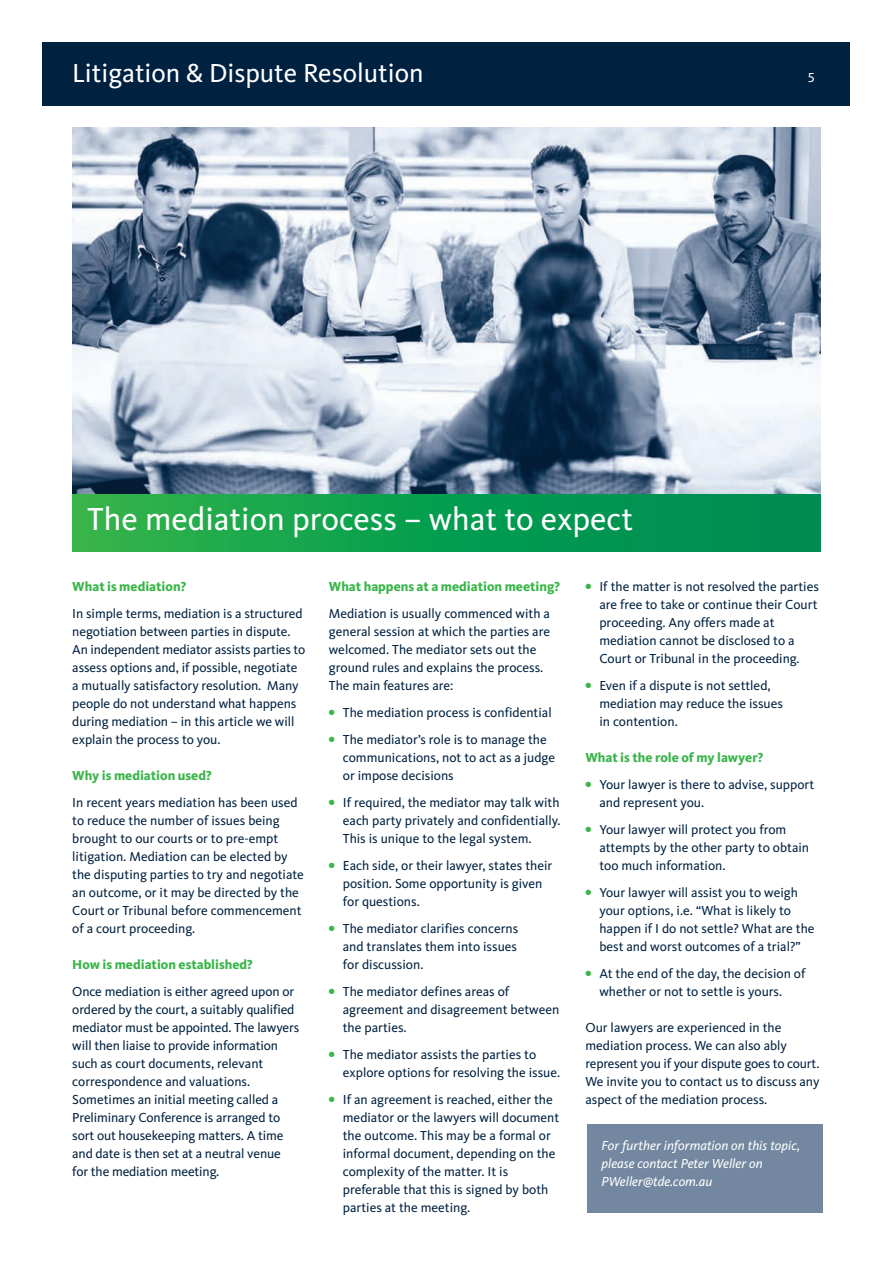
<style>
.page{position:relative;width:893px;height:1263px;background:#fff}
.page>*{position:absolute;margin:0;border:0;box-sizing:border-box;transform-origin:0 0}
.t1{font:33px "Kievit Offc";color:#fff}
.t2{font:27px "Kievit Offc";color:#fff}
.t3{font:13.5px/18px "Kievit Offc";color:#002140}
.t4{font:800 13.5px "Kievit Offc";color:#3ab54a}
.t5{font:italic 13.5px/18px "Kievit Offc";color:#fff}
.t6{font:13.5px "Kievit Offc";color:#fff}
.s1{color:#3ab54a}
</style>
<div class="page">
<div style="left:43px;top:43px;width:807px;height:63px;background:#002140"></div>
<img style="left:72px;top:128px;width:749px;height:366px">
<div style="left:72px;top:494px;width:749px;height:57px;background:linear-gradient(to right,#2ab44b,#008953)"></div>
<div style="left:587px;top:1124px;width:235px;height:89px;background:#7388a0"></div>
<h2 class="t2" style="left:72px;top:57px;width:353px">Litigation &amp; Dispute Resolution</h2>
<p class="t6" style="left:808px;top:69px;width:9px">5</p>
<h1 class="t1" style="left:87px;top:501px;width:547px">The mediation process – what to expect</h1>
<p class="t4" style="left:72px;top:578px;width:116px">What is mediation?</p>
<p class="t3" style="left:72px;top:604px;width:235px">In simple terms, mediation is a structured negotiation between parties in dispute.<br>An independent mediator assists parties to assess options and, if possible, negotiate a mutually satisfactory resolution. Many people do not understand what happens during mediation – in this article we will explain the process to you.</p>
<p class="t4" style="left:72px;top:767px;width:141px">Why is mediation used?</p>
<p class="t3" style="left:72px;top:793px;width:233px">In recent years mediation has been used to reduce the number of issues being brought to our courts or to pre-empt litigation. Mediation can be elected by the disputing parties to try and negotiate an outcome, or it may be directed by the Court or Tribunal before commencement of a court proceeding.</p>
<p class="t4" style="left:72px;top:956px;width:182px">How is mediation established?</p>
<p class="t3" style="left:72px;top:982px;width:229px">Once mediation is either agreed upon or ordered by the court, a suitably qualified mediator must be appointed. The lawyers will then liaise to provide information such as court documents, relevant correspondence and valuations.<br>Sometimes an initial meeting called a Preliminary Conference is arranged to sort out housekeeping matters. A time and date is then set at a neutral venue for the mediation meeting.</p>
<p class="t4" style="left:329px;top:578px;width:233px">What happens at a mediation meeting?</p>
<p class="t3" style="left:329px;top:604px;width:223px">Mediation is usually commenced with a general session at which the parties are welcomed. The mediator sets out the ground rules and explains the process.<br>The main features are:</p>
<p class="t3" style="left:329px;top:703px;width:224px"><span class="s1">●</span> The mediation process is confidential</p>
<p class="t3" style="left:343px;top:730px;width:214px;text-indent:-14px"><span class="s1">●</span> The mediator’s role is to manage the communications, not to act as a judge or impose decisions</p>
<p class="t3" style="left:343px;top:793px;width:219px;text-align:justify;text-indent:-14px"><span class="s1">●</span> If required, the mediator may talk with each party privately and confidentially.<br>This is unique to the legal system.</p>
<p class="t3" style="left:343px;top:856px;width:211px;text-indent:-14px"><span class="s1">●</span> Each side, or their lawyer, states their position. Some opportunity is given for questions.</p>
<p class="t3" style="left:343px;top:919px;width:177px;text-align:justify;text-indent:-14px"><span class="s1">●</span> The mediator clarifies concerns and translates them into issues for discussion.</p>
<p class="t3" style="left:343px;top:982px;width:218px;text-indent:-14px"><span class="s1">●</span> The mediator defines areas of agreement and disagreement between the parties.</p>
<p class="t3" style="left:343px;top:1045px;width:219px;text-indent:-14px"><span class="s1">●</span> The mediator assists the parties to explore options for resolving the issue.</p>
<p class="t3" style="left:343px;top:1090px;width:218px;text-indent:-14px"><span class="s1">●</span> If an agreement is reached, either the mediator or the lawyers will document the outcome. This may be a formal or informal document, depending on the complexity of the matter. It is preferable that this is signed by both parties at the meeting.</p>
<p class="t3" style="left:599px;top:577px;width:221px;text-indent:-14px"><span class="s1">●</span> If the matter is not resolved the parties are free to take or continue their Court proceeding. Any offers made at mediation cannot be disclosed to a Court or Tribunal in the proceeding.</p>
<p class="t3" style="left:599px;top:676px;width:185px;text-indent:-14px"><span class="s1">●</span> Even if a dispute is not settled, mediation may reduce the issues in contention.</p>
<p class="t4" style="left:585px;top:749px;width:180px">What is the role of my lawyer?</p>
<p class="t3" style="left:599px;top:775px;width:216px;text-indent:-14px"><span class="s1">●</span> Your lawyer is there to advise, support and represent you.</p>
<p class="t3" style="left:599px;top:820px;width:211px;text-indent:-14px"><span class="s1">●</span> Your lawyer will protect you from attempts by the other party to obtain too much information.</p>
<p class="t3" style="left:599px;top:883px;width:217px;text-indent:-14px"><span class="s1">●</span> Your lawyer will assist you to weigh your options, i.e. “What is likely to happen if I do not settle? What are the best and worst outcomes of a trial?”</p>
<p class="t3" style="left:599px;top:964px;width:208px;text-indent:-14px"><span class="s1">●</span> At the end of the day, the decision of whether or not to settle is yours.</p>
<p class="t3" style="left:585px;top:1018px;width:236px">Our lawyers are experienced in the mediation process. We can also ably represent you if your dispute goes to court.<br>We invite you to contact us to discuss any aspect of the mediation process.</p>
<p class="t5" style="left:601px;top:1136px;width:200px">For further information on this topic, please contact Peter Weller on<br>PWeller@tde.com.au</p>
</div>
